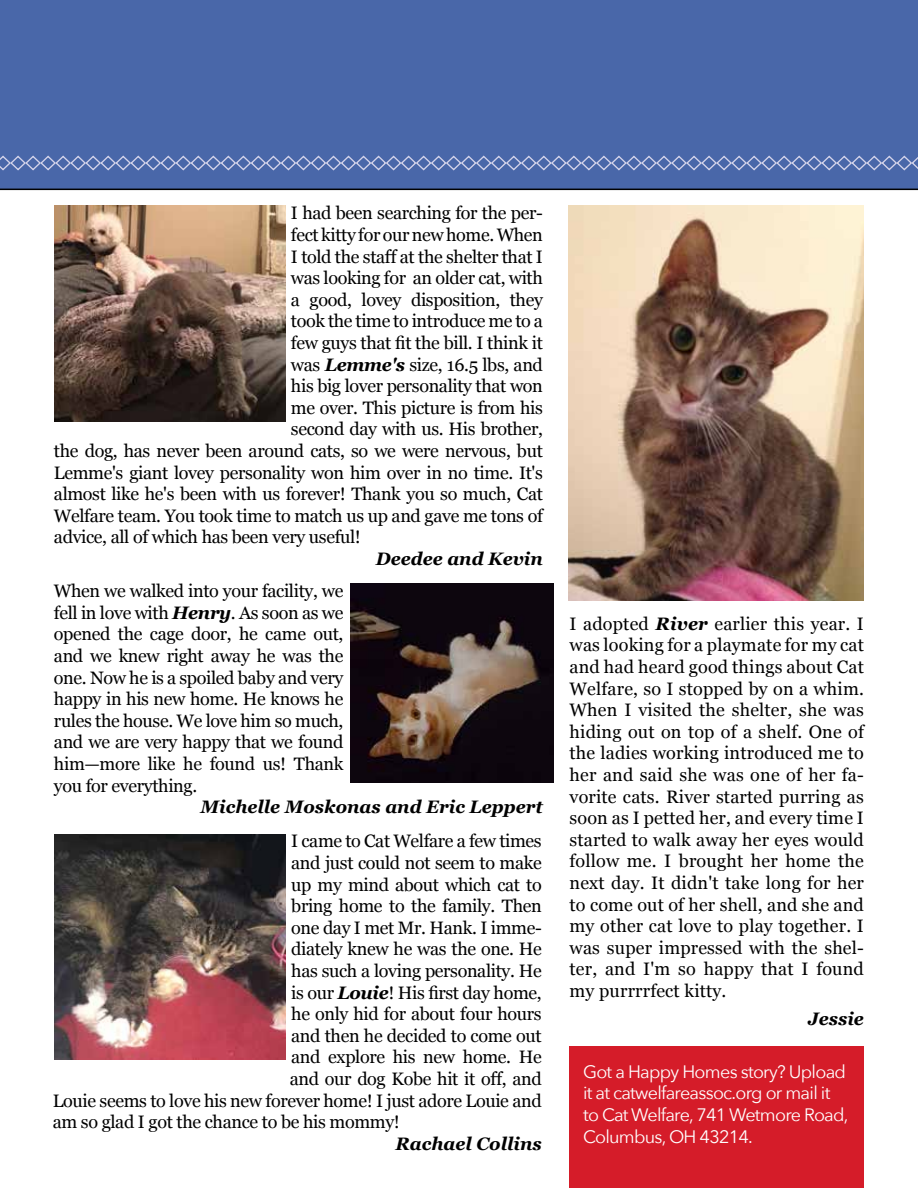
<style>
.page{position:relative;width:918px;height:1188px;background:#fff}
.page>*{position:absolute;margin:0;border:0;box-sizing:border-box;transform-origin:0 0}
.t1{font:18px/21.6px "Georgia";letter-spacing:-.02em;color:#000;text-align:justify}
.t2{font:18px/21.6px "Avenir Next";letter-spacing:-.04em;color:#fff}
.t3{font:italic 700 18px "Georgia";color:#000}
.s1{font-weight:700;font-style:italic}
</style>
<div class="page">
<div style="left:0;top:0;width:918px;height:190px;background:#4967a9"></div>
<svg style="left:0;top:155px;width:918px;height:16px;background:#677fb7"></svg>
<div style="left:570px;top:1046px;width:294px;height:142px;background:#d51c29"></div>
<img style="left:568px;top:206px;width:296px;height:394px">
<img style="left:54px;top:205px;width:231px;height:216px">
<img style="left:350px;top:584px;width:204px;height:198px">
<img style="left:54px;top:835px;width:231px;height:225px">
<p class="t1" style="left:291px;top:202px;width:253px">I had been searching for the per-</p>
<p class="t1" style="left:291px;top:223px;width:253px">fect kitty for our new home. When</p>
<p class="t1" style="left:291px;top:245px;width:253px">I told the staff at the shelter that I</p>
<p class="t1" style="left:291px;top:266px;width:253px">was looking for an older cat, with</p>
<p class="t1" style="left:291px;top:288px;width:253px">a good, lovey disposition, they</p>
<p class="t1" style="left:291px;top:310px;width:253px">took the time to introduce me to a</p>
<p class="t1" style="left:291px;top:331px;width:253px">few guys that fit the bill. I think it</p>
<p class="t1" style="left:291px;top:353px;width:253px">was <span class="s1">Lemme's</span> size, 16.5 lbs, and</p>
<p class="t1" style="left:291px;top:374px;width:253px">his big lover personality that won</p>
<p class="t1" style="left:291px;top:396px;width:253px">me over. This picture is from his</p>
<p class="t1" style="left:291px;top:418px;width:253px">second day with us. His brother,</p>
<p class="t1" style="left:54px;top:439px;width:490px">the dog, has never been around cats, so we were nervous, but</p>
<p class="t1" style="left:54px;top:461px;width:490px">Lemme's giant lovey personality won him over in no time. It's</p>
<p class="t1" style="left:54px;top:482px;width:490px">almost like he's been with us forever! Thank you so much, Cat</p>
<p class="t1" style="left:54px;top:504px;width:490px">Welfare team. You took time to match us up and gave me tons of</p>
<p class="t1" style="left:54px;top:526px;width:308px">advice, all of which has been very useful!</p>
<p class="t3" style="left:376px;top:545px;width:169px">Deedee and Kevin</p>
<p class="t1" style="left:54px;top:579px;width:291px">When we walked into your facility, we fell in love with <span class="s1">Henry</span>. As soon as we opened the cage door, he came out, and we knew right away he was the one. Now he is a spoiled baby and very happy in his new home. He knows he rules the house. We love him so much, and we are very happy that we found him—more like he found us! Thank you for everything.</p>
<p class="t3" style="left:201px;top:794px;width:344px">Michelle Moskonas and Eric Leppert</p>
<p class="t1" style="left:291px;top:830px;width:252px">I came to Cat Welfare a few times</p>
<p class="t1" style="left:291px;top:851px;width:252px">and just could not seem to make</p>
<p class="t1" style="left:291px;top:873px;width:252px">up my mind about which cat to</p>
<p class="t1" style="left:291px;top:894px;width:252px">bring home to the family. Then</p>
<p class="t1" style="left:291px;top:916px;width:252px">one day I met Mr. Hank. I imme-</p>
<p class="t1" style="left:291px;top:938px;width:252px">diately knew he was the one. He</p>
<p class="t1" style="left:291px;top:959px;width:252px">has such a loving personality. He</p>
<p class="t1" style="left:291px;top:981px;width:252px">is our <span class="s1">Louie</span>! His first day home,</p>
<p class="t1" style="left:291px;top:1002px;width:252px">he only hid for about four hours</p>
<p class="t1" style="left:291px;top:1024px;width:252px">and then he decided to come out</p>
<p class="t1" style="left:291px;top:1046px;width:252px">and explore his new home. He</p>
<p class="t1" style="left:290px;top:1067px;width:253px">and our dog Kobe hit it off, and</p>
<p class="t1" style="left:53px;top:1089px;width:490px">Louie seems to love his new forever home! I just adore Louie and</p>
<p class="t1" style="left:53px;top:1110px;width:349px">am so glad I got the chance to be his mommy!</p>
<p class="t3" style="left:396px;top:1130px;width:148px">Rachael Collins</p>
<p class="t1" style="left:570px;top:612px;width:296px">I adopted <span class="s1">River</span> earlier this year. I was looking for a playmate for my cat and had heard good things about Cat Welfare, so I stopped by on a whim.<br>When I visited the shelter, she was hiding out on top of a shelf. One of the ladies working introduced me to her and said she was one of her fa&shy;vorite cats. River started purring as soon as I petted her, and every time I started to walk away her eyes would follow me. I brought her home the next day. It didn't take long for her to come out of her shell, and she and my other cat love to play together. I was super impressed with the shel&shy;ter, and I'm so happy that I found my purrrrfect kitty.</p>
<p class="t3" style="left:808px;top:1006px;width:57px">Jessie</p>
<p class="t2" style="left:583px;top:1060px;width:267px">Got a Happy Homes story? Upload it at catwelfareassoc.org or mail it to Cat Welfare, 741 Wetmore Road,<br>Columbus, OH 43214.</p>
</div>
